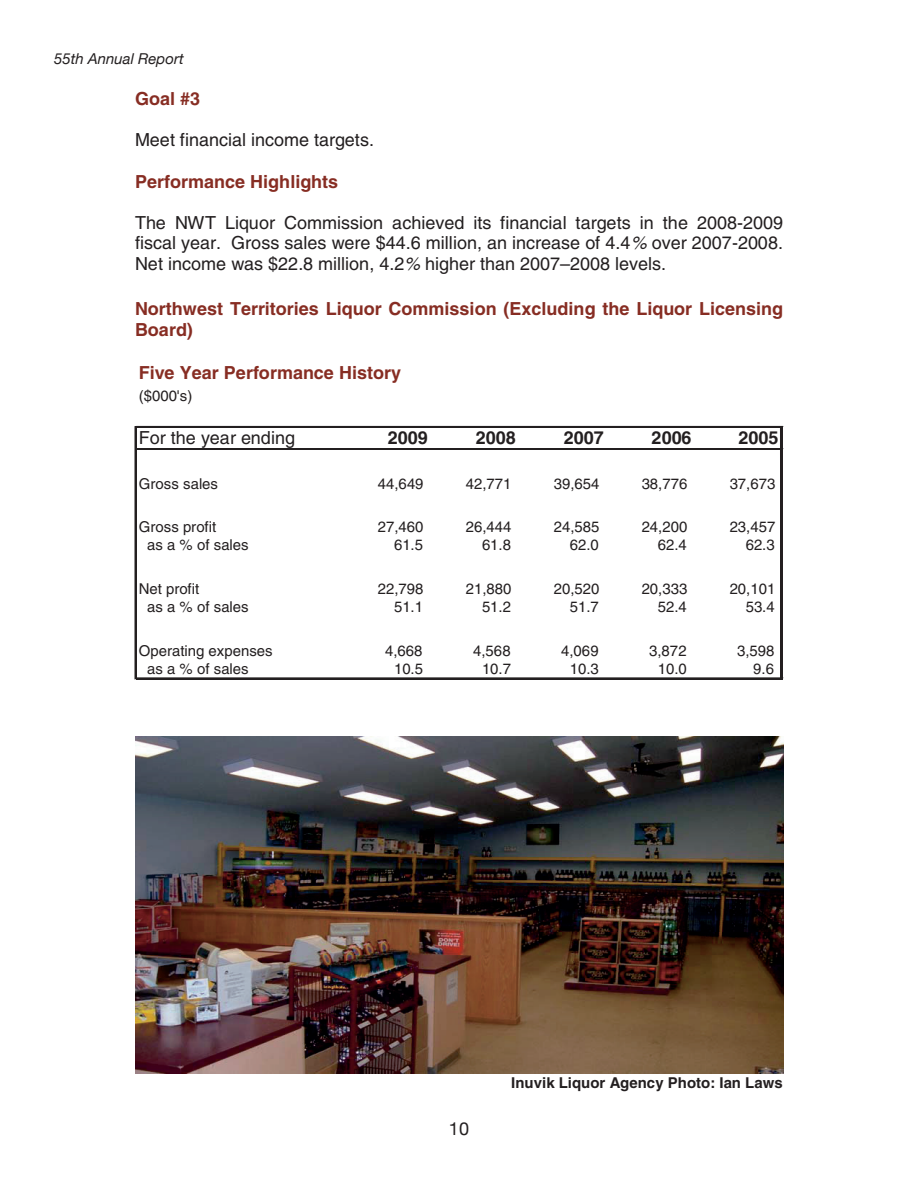
<style>
.page{position:relative;width:918px;height:1188px;background:#fff}
.page>*{position:absolute;margin:0;border:0;box-sizing:border-box;transform-origin:0 0}
.t1{font:18px/20.5px "Helvetica";color:#231f20;text-align:justify}
.t2{font:700 18px/20.7px "Helvetica";color:#872d23}
.t3{font:700 18px "Helvetica";letter-spacing:.005em;color:#231f20}
.t4{font:18px "Helvetica Neue";color:#231f20}
.t5{font:15px "Helvetica";color:#231f20}
.t6{font:700 15px "Helvetica";color:#231f20}
.t7{font:italic 15px "Helvetica Neue";color:#231f20}
.s1{font-style:italic}
</style>
<div class="page">
<img style="left:135px;top:736px;width:648px;height:338px">
<hr style="left:135px;top:426px;width:1px;height:253px;background:#231f20">
<hr style="left:780px;top:428px;width:3px;height:251px;background:#231f20">
<hr style="left:136px;top:426px;width:647px;height:2px;background:#231f20">
<hr style="left:136px;top:448px;width:647px;height:1px;background:#231f20">
<hr style="left:136px;top:449px;width:647px;height:1px;background:#231f20">
<hr style="left:136px;top:678px;width:647px;height:1px;background:#231f20">
<p class="t7" style="left:54px;top:49px;width:131px">55th Annual Report</p>
<p class="t2" style="left:135px;top:88px;width:67px">Goal #3</p>
<p class="t1" style="left:135px;top:130px;width:241px">Meet financial income targets.</p>
<p class="t2" style="left:135px;top:171px;width:205px">Performance Highlights</p>
<p class="t1" style="left:135px;top:212px;width:650px">The NWT Liquor Commission achieved its financial targets in the 2008-2009 fiscal year. Gross sales were $44.6 million, an increase of 4.4<span class="s1">%</span> over 2007-2008.<br>Net income was $22.8 million, 4.2<span class="s1">%</span> higher than 2007–2008 levels.</p>
<p class="t2" style="left:135px;top:298px;width:650px">Northwest Territories Liquor Commission (Excluding the Liquor Licensing<br>Board)</p>
<p class="t2" style="left:139px;top:362px;width:264px">Five Year Performance History</p>
<p class="t5" style="left:139px;top:387px;width:55px">($000's)</p>
<p class="t1" style="left:139px;top:428px;width:158px">For the year ending</p>
<p class="t3" style="left:388px;top:426px;width:42px">2009</p>
<p class="t3" style="left:476px;top:426px;width:42px">2008</p>
<p class="t3" style="left:564px;top:426px;width:42px">2007</p>
<p class="t3" style="left:652px;top:426px;width:42px">2006</p>
<p class="t3" style="left:738px;top:426px;width:42px">2005</p>
<p class="t5" style="left:139px;top:475px;width:81px">Gross sales</p>
<p class="t5" style="left:378px;top:475px;width:47px">44,649</p>
<p class="t5" style="left:466px;top:475px;width:47px">42,771</p>
<p class="t5" style="left:554px;top:475px;width:47px">39,654</p>
<p class="t5" style="left:642px;top:475px;width:47px">38,776</p>
<p class="t5" style="left:730px;top:475px;width:47px">37,673</p>
<p class="t5" style="left:139px;top:518px;width:79px">Gross profit</p>
<p class="t5" style="left:378px;top:518px;width:47px">27,460</p>
<p class="t5" style="left:466px;top:518px;width:47px">26,444</p>
<p class="t5" style="left:554px;top:518px;width:47px">24,585</p>
<p class="t5" style="left:642px;top:518px;width:47px">24,200</p>
<p class="t5" style="left:730px;top:518px;width:47px">23,457</p>
<p class="t5" style="left:147px;top:536px;width:103px">as a % of sales</p>
<p class="t5" style="left:394px;top:536px;width:31px">61.5</p>
<p class="t5" style="left:482px;top:536px;width:30px">61.8</p>
<p class="t5" style="left:570px;top:536px;width:30px">62.0</p>
<p class="t5" style="left:658px;top:536px;width:30px">62.4</p>
<p class="t5" style="left:746px;top:536px;width:30px">62.3</p>
<p class="t5" style="left:139px;top:580px;width:62px">Net profit</p>
<p class="t5" style="left:378px;top:580px;width:47px">22,798</p>
<p class="t5" style="left:466px;top:580px;width:47px">21,880</p>
<p class="t5" style="left:554px;top:580px;width:47px">20,520</p>
<p class="t5" style="left:642px;top:580px;width:47px">20,333</p>
<p class="t5" style="left:730px;top:580px;width:47px">20,101</p>
<p class="t5" style="left:147px;top:598px;width:103px">as a % of sales</p>
<p class="t5" style="left:394px;top:598px;width:31px">51.1</p>
<p class="t5" style="left:482px;top:598px;width:30px">51.2</p>
<p class="t5" style="left:570px;top:598px;width:30px">51.7</p>
<p class="t5" style="left:658px;top:598px;width:30px">52.4</p>
<p class="t5" style="left:746px;top:598px;width:30px">53.4</p>
<p class="t5" style="left:139px;top:642px;width:135px">Operating expenses</p>
<p class="t5" style="left:385px;top:642px;width:39px">4,668</p>
<p class="t5" style="left:473px;top:642px;width:39px">4,568</p>
<p class="t5" style="left:561px;top:642px;width:39px">4,069</p>
<p class="t5" style="left:649px;top:642px;width:39px">3,872</p>
<p class="t5" style="left:737px;top:642px;width:39px">3,598</p>
<p class="t5" style="left:147px;top:660px;width:103px">as a % of sales</p>
<p class="t5" style="left:394px;top:660px;width:31px">10.5</p>
<p class="t5" style="left:482px;top:660px;width:30px">10.7</p>
<p class="t5" style="left:570px;top:660px;width:30px">10.3</p>
<p class="t5" style="left:658px;top:660px;width:30px">10.0</p>
<p class="t5" style="left:753px;top:660px;width:22px">9.6</p>
<p class="t4" style="left:449px;top:1117px;width:22px">10</p>
<p class="t6" style="left:511px;top:1073px;width:273px">Inuvik Liquor Agency Photo: Ian Laws</p>
</div>
